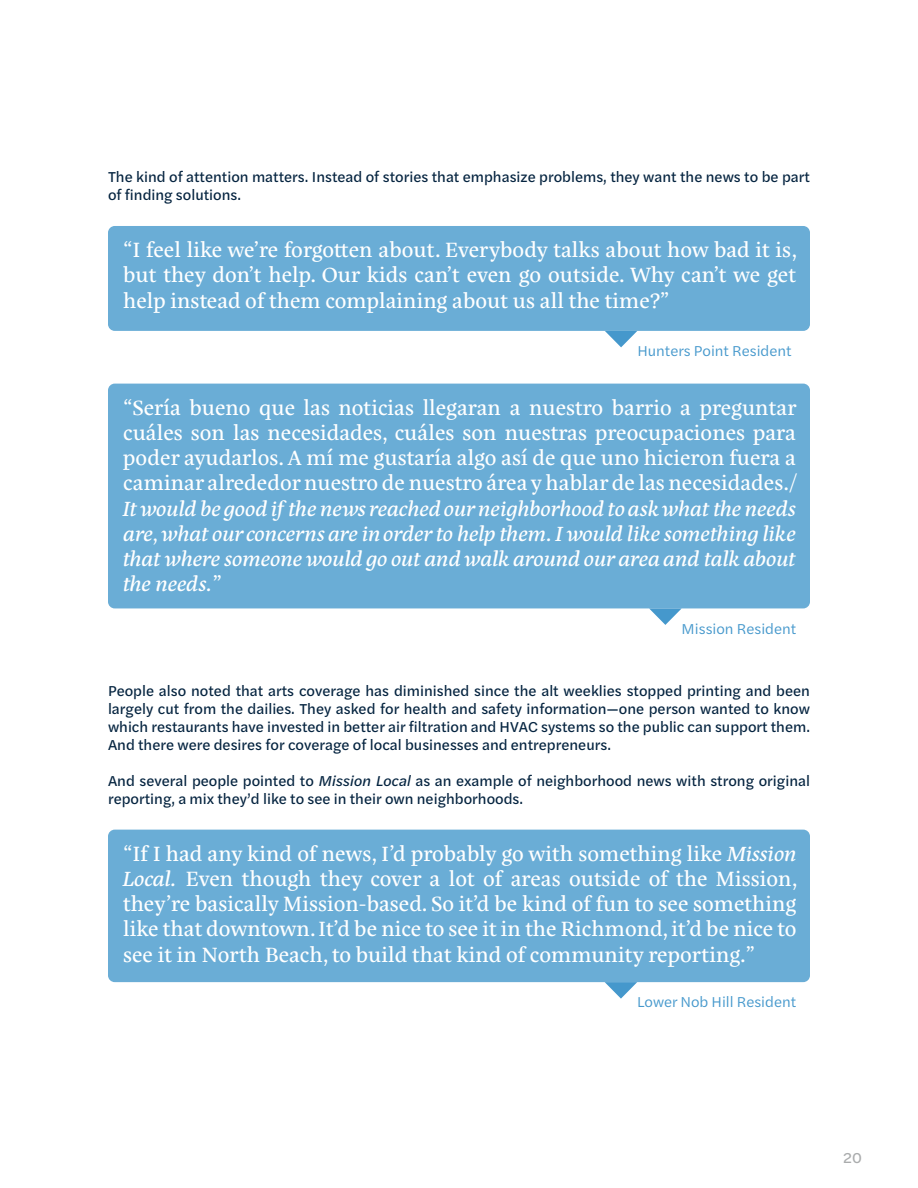
<style>
.page{position:relative;width:918px;height:1188px;background:#fff}
.page>*{position:absolute;margin:0;border:0;box-sizing:border-box;transform-origin:0 0}
.t1{font:21px/25.2px "Eskorte Latin";color:#fff;text-align:justify}
.t2{font:italic 21px/25.2px "Eskorte Latin";color:#fff;text-align:justify}
.t3{font:15px/18px "Halyard Text";color:#052440}
.t4{font:15px "Halyard Text";color:#4598cc}
.t5{font:15px "Halyard Text";color:#aaacad}
.s1{font-style:normal}
.s2{font-style:italic}
</style>
<div class="page">
<div style="left:108px;top:384px;width:702px;height:224px;background:#6aadd6;border-radius:7px"></div>
<svg style="left:649px;top:608px;width:33px;height:17px"></svg>
<div style="left:108px;top:226px;width:702px;height:105px;background:#6aadd6;border-radius:7px"></div>
<svg style="left:605px;top:331px;width:32px;height:16px"></svg>
<div style="left:108px;top:830px;width:702px;height:152px;background:#6aadd6;border-radius:7px"></div>
<svg style="left:605px;top:982px;width:32px;height:17px"></svg>
<p class="t3" style="left:108px;top:167px;width:704px">The kind of attention matters. Instead of stories that emphasize problems, they want the news to be part of finding solutions.</p>
<p class="t1" style="left:123px;top:237px;width:676px">“I feel like we’re forgotten about. Everybody talks about how bad it is, but they don’t help. Our kids can’t even go outside. Why can’t we get help instead of them complaining about us all the time?”</p>
<p class="t4" style="left:637px;top:340px;width:156px">Hunters Point Resident</p>
<p class="t1" style="left:123px;top:395px;width:676px">“Sería bueno que las noticias llegaran a nuestro barrio a preguntar cuáles son las necesidades, cuáles son nuestras preocupaciones para poder ayudarlos. A mí me gustaría algo así de que uno hicieron fuera a caminar alrededor nuestro de nuestro área y hablar de las necesidades./</p>
<p class="t2" style="left:123px;top:494px;width:674px">It would be good if the news reached our neighborhood to ask what the needs are, what our concerns are in order to help them. I would like something like that where someone would go out and walk around our area and talk about the needs.<span class="s1">”</span></p>
<p class="t4" style="left:682px;top:618px;width:116px">Mission Resident</p>
<p class="t3" style="left:108px;top:681px;width:703px;text-align:justify">People also noted that arts coverage has diminished since the alt weeklies stopped printing and been largely cut from the dailies. They asked for health and safety information—one person wanted to know which restaurants have invested in better air filtration and HVAC systems so the public can support them.<br>And there were desires for coverage of local businesses and entrepreneurs.</p>
<p class="t3" style="left:108px;top:771px;width:703px">And several people pointed to <span class="s2">Mission Local</span> as an example of neighborhood news with strong original reporting, a mix they’d like to see in their own neighborhoods.</p>
<p class="t1" style="left:123px;top:841px;width:676px">“If I had any kind of news, I’d probably go with something like <span class="s2">Mission Local.</span> Even though they cover a lot of areas outside of the Mission, they’re basically Mission-based. So it’d be kind of fun to see something like that downtown. It’d be nice to see it in the Richmond, it’d be nice to see it in North Beach, to build that kind of community reporting.”</p>
<p class="t4" style="left:637px;top:991px;width:160px">Lower Nob Hill Resident</p>
<p class="t5" style="left:843px;top:1147px;width:20px">20</p>
</div>
